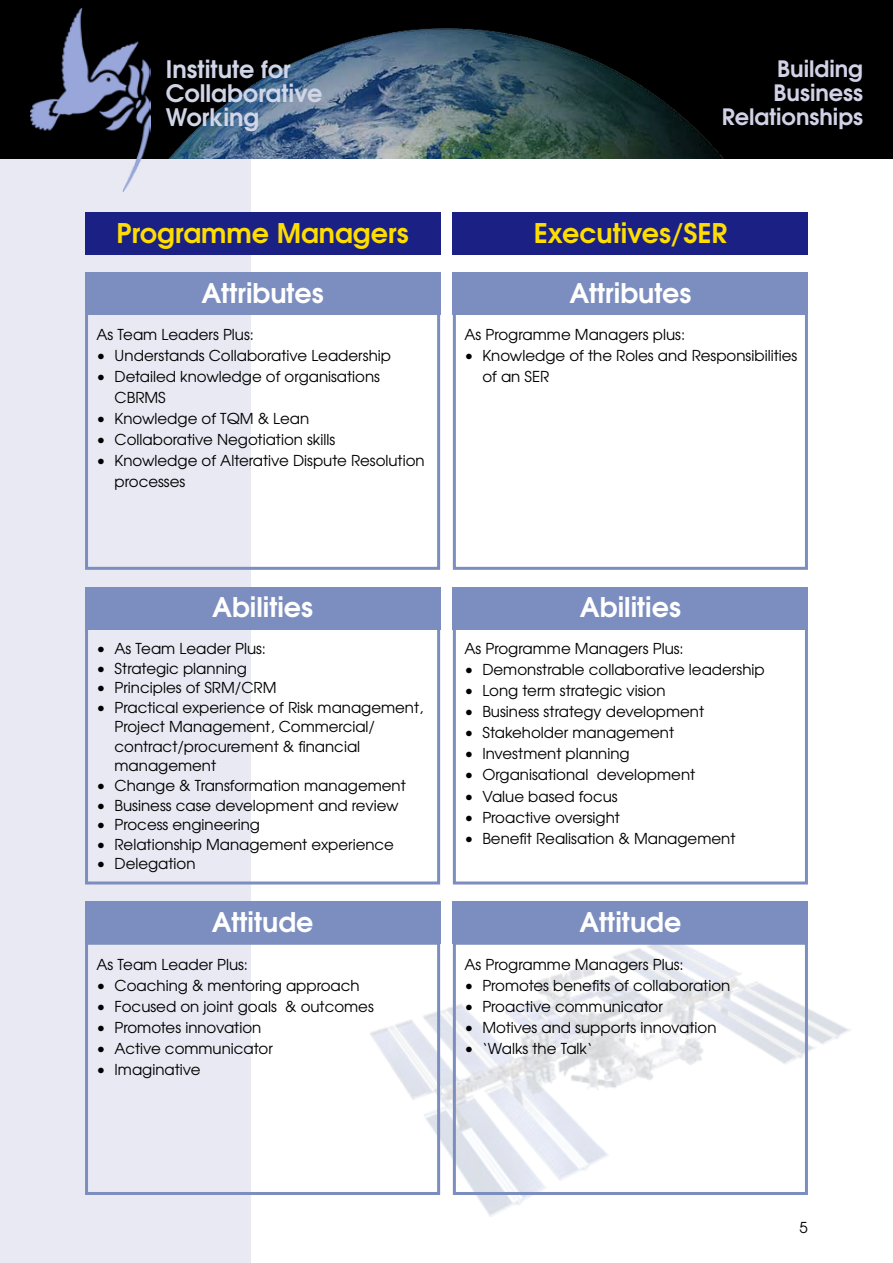
<style>
.page{position:relative;width:893px;height:1263px;background:#fff}
.page>*{position:absolute;margin:0;border:0;box-sizing:border-box;transform-origin:0 0}
.t1{font:700 27px "Te X Gyre Adventor";color:#fff}
.t2{font:700 27px "Te X Gyre Adventor";color:#fedd00}
.t3{font:700 24px/24px "Te X Gyre Adventor";color:#d1d5e8}
.t4{font:700 22.5px/24px "Te X Gyre Adventor";color:#d1d2e7;text-align:right}
.t5{font:15px/21px "Te X Gyre Adventor";color:#000}
</style>
<div class="page">
<div style="left:0;top:159px;width:251px;height:1104px;background:#e8e9f3"></div>
<img style="left:370px;top:939px;width:480px;height:277px">
<div style="left:0;top:0;width:893px;height:159px;background:#000"></div>
<img style="left:168px;top:28px;width:556px;height:131px">
<img style="left:31px;top:9px;width:120px;height:182px">
<div style="left:85px;top:213px;width:355px;height:42px;background:#1b2085"></div>
<div style="left:453px;top:213px;width:355px;height:42px;background:#1b2085"></div>
<div style="left:85px;top:312px;width:355px;height:258px;border:3px solid #7c8dbf"></div>
<div style="left:85px;top:272px;width:355px;height:43px;background:#7c8dbf"></div>
<div style="left:453px;top:272px;width:355px;height:43px;background:#7c8dbf"></div>
<div style="left:85px;top:627px;width:355px;height:257px;border:3px solid #7c8dbf"></div>
<div style="left:85px;top:587px;width:355px;height:42px;background:#7c8dbf"></div>
<div style="left:453px;top:587px;width:355px;height:42px;background:#7c8dbf"></div>
<div style="left:85px;top:901px;width:355px;height:43px;background:#7c8dbf"></div>
<div style="left:453px;top:901px;width:355px;height:43px;background:#7c8dbf"></div>
<div style="left:453px;top:312px;width:355px;height:258px;border:3px solid #7c8dbf"></div>
<div style="left:453px;top:627px;width:355px;height:257px;border:3px solid #7c8dbf"></div>
<div style="left:85px;top:942px;width:355px;height:253px;border:3px solid #7c8dbf"></div>
<div style="left:453px;top:942px;width:355px;height:253px;border:3px solid #7c8dbf"></div>
<h2 class="t3" style="left:166px;top:55px;width:158px">Institute for<br>Collaborative<br>Working</h2>
<h3 class="t4" style="left:722px;top:54px;width:143px">Building<br>Business<br>Relationships</h3>
<h1 class="t2" style="left:117px;top:210px;width:294px">Programme Managers</h1>
<h1 class="t2" style="left:534px;top:210px;width:195px">Executives/SER</h1>
<h1 class="t1" style="left:202px;top:269px;width:124px">Attributes</h1>
<h1 class="t1" style="left:569px;top:269px;width:124px">Attributes</h1>
<p class="t5" style="left:97px;top:323px;width:159px">As Team Leaders Plus:</p>
<p class="t5" style="left:97px;top:344px;width:296px">• Understands Collaborative Leadership</p>
<p class="t5" style="left:115px;top:365px;width:267px;text-indent:-18px">• Detailed knowledge of organisations<br>CBRMS</p>
<p class="t5" style="left:97px;top:407px;width:214px">• Knowledge of TQM &amp; Lean</p>
<p class="t5" style="left:97px;top:428px;width:240px">• Collaborative Negotiation skills</p>
<p class="t5" style="left:115px;top:449px;width:312px;text-indent:-18px">• Knowledge of Alterative Dispute Resolution processes</p>
<p class="t5" style="left:464px;top:323px;width:222px">As Programme Managers plus:</p>
<p class="t5" style="left:482px;top:344px;width:316px;text-indent:-18px">• Knowledge of the Roles and Responsibilities of an SER</p>
<h1 class="t1" style="left:212px;top:584px;width:102px">Abilities</h1>
<h1 class="t1" style="left:580px;top:584px;width:102px">Abilities</h1>
<p class="t5" style="left:97px;top:637px;width:171px">• As Team Leader Plus:</p>
<p class="t5" style="left:97px;top:657px;width:152px">• Strategic planning</p>
<p class="t5" style="left:97px;top:676px;width:181px">• Principles of SRM/CRM</p>
<p class="t5" style="left:115px;top:697px;width:310px;line-height:19.5px;text-indent:-18px">• Practical experience of Risk management,<br>Project Management, Commercial/ contract/procurement &amp; financial management</p>
<p class="t5" style="left:97px;top:774px;width:311px">• Change &amp; Transformation management</p>
<p class="t5" style="left:97px;top:793px;width:304px">• Business case development and review</p>
<p class="t5" style="left:97px;top:813px;width:165px">• Process engineering</p>
<p class="t5" style="left:97px;top:832px;width:299px">• Relationship Management experience</p>
<p class="t5" style="left:97px;top:852px;width:101px">• Delegation</p>
<p class="t5" style="left:464px;top:637px;width:221px">As Programme Managers Plus:</p>
<p class="t5" style="left:464px;top:658px;width:302px">• Demonstrable collaborative leadership</p>
<p class="t5" style="left:464px;top:679px;width:203px">• Long term strategic vision</p>
<p class="t5" style="left:464px;top:700px;width:241px">• Business strategy development</p>
<p class="t5" style="left:464px;top:721px;width:211px">• Stakeholder management</p>
<p class="t5" style="left:464px;top:742px;width:167px">• Investment planning</p>
<p class="t5" style="left:464px;top:763px;width:232px">• Organisational development</p>
<p class="t5" style="left:464px;top:784px;width:155px">• Value based focus</p>
<p class="t5" style="left:464px;top:805px;width:157px">• Proactive oversight</p>
<p class="t5" style="left:464px;top:826px;width:273px">• Benefit Realisation &amp; Management</p>
<h1 class="t1" style="left:212px;top:899px;width:103px">Attitude</h1>
<h1 class="t1" style="left:579px;top:899px;width:103px">Attitude</h1>
<p class="t5" style="left:97px;top:953px;width:153px">As Team Leader Plus:</p>
<p class="t5" style="left:97px;top:974px;width:265px">• Coaching &amp; mentoring approach</p>
<p class="t5" style="left:97px;top:995px;width:279px">• Focused on joint goals &amp; outcomes</p>
<p class="t5" style="left:97px;top:1016px;width:166px">• Promotes innovation</p>
<p class="t5" style="left:97px;top:1037px;width:178px">• Active communicator</p>
<p class="t5" style="left:97px;top:1058px;width:105px">• Imaginative</p>
<p class="t5" style="left:464px;top:953px;width:221px">As Programme Managers Plus:</p>
<p class="t5" style="left:464px;top:974px;width:267px">• Promotes benefits of collaboration</p>
<p class="t5" style="left:464px;top:995px;width:200px">• Proactive communicator</p>
<p class="t5" style="left:464px;top:1016px;width:254px">• Motives and supports innovation</p>
<p class="t5" style="left:464px;top:1037px;width:130px">• ‘Walks the Talk‘</p>
<p class="t5" style="left:800px;top:1215px;width:10px">5</p>
</div>
